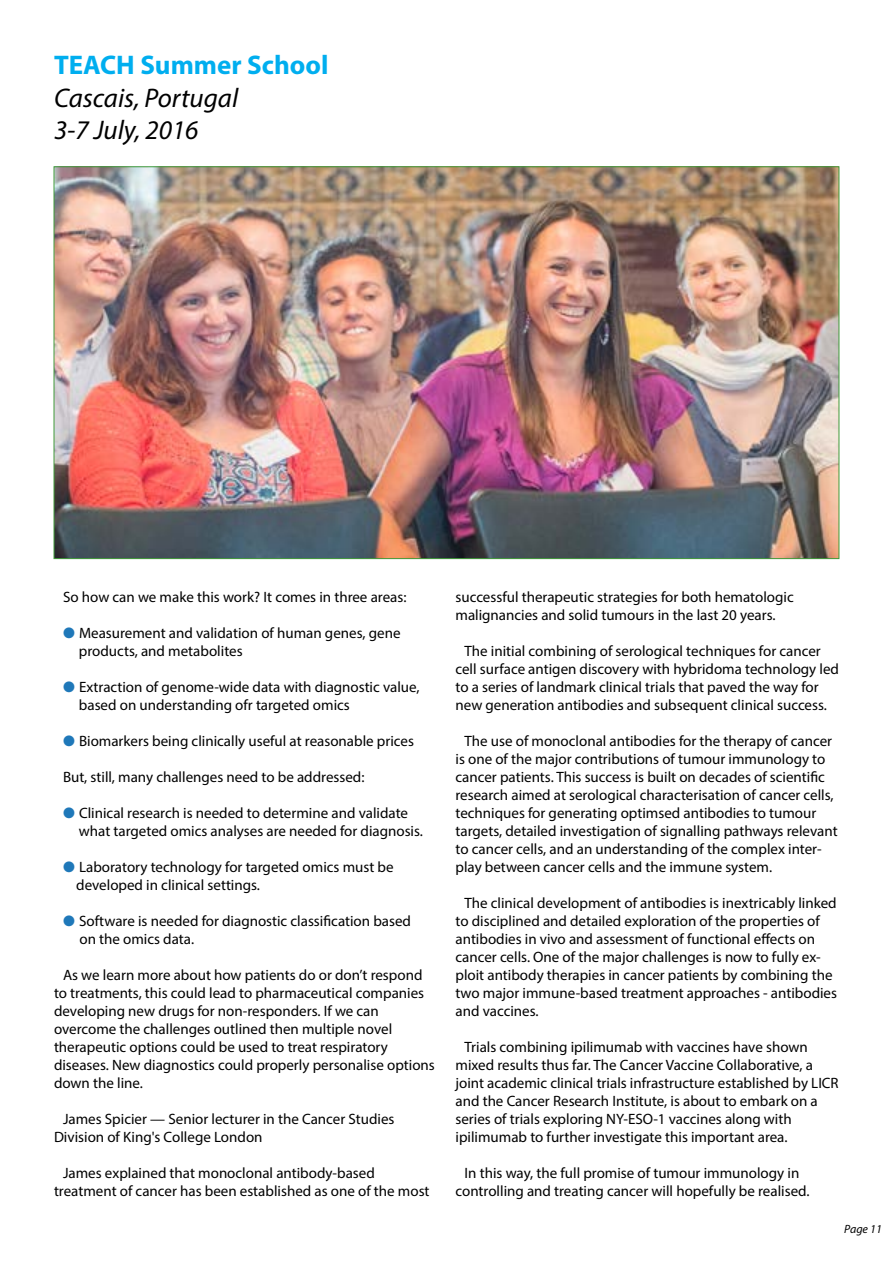
<style>
.page{position:relative;width:893px;height:1263px;background:#fff}
.page>*{position:absolute;margin:0;border:0;box-sizing:border-box;transform-origin:0 0}
.t1{font:italic 27px/32.4px "Myriad Pro";color:#000}
.t2{font:700 27px "Myriad Pro";color:#00aeef}
.t3{font:15px/18px "Myriad Pro";color:#000}
.t4{font:italic 12px "Myriad Pro";color:#000}
.s1{color:#1f78b9}
</style>
<div class="page">
<img style="left:56px;top:168px;width:781px;height:389px">
<h1 class="t2" style="left:54px;top:48px;width:276px">TEACH Summer School</h1>
<h1 class="t1" style="left:54px;top:81px;width:186px">Cascais, Portugal<br>3-7 July, 2016</h1>
<p class="t3" style="left:63px;top:588px;width:345px">So how can we make this work? It comes in three areas:</p>
<p class="t3" style="left:79px;top:624px;width:323px;text-indent:-16px"><span class="s1">●</span> Measurement and validation of human genes, gene products, and metabolites</p>
<p class="t3" style="left:79px;top:678px;width:342px;text-indent:-16px"><span class="s1">●</span> Extraction of genome-wide data with diagnostic value, based on understanding ofr targeted omics</p>
<p class="t3" style="left:63px;top:732px;width:353px"><span class="s1">●</span> Biomarkers being clinically useful at reasonable prices</p>
<p class="t3" style="left:63px;top:768px;width:303px">But, still, many challenges need to be addressed:</p>
<p class="t3" style="left:79px;top:804px;width:346px;text-indent:-16px"><span class="s1">●</span> Clinical research is needed to determine and validate what targeted omics analyses are needed for diagnosis.</p>
<p class="t3" style="left:76px;top:858px;width:319px;text-indent:-13px"><span class="s1">●</span> Laboratory technology for targeted omics must be developed in clinical settings.</p>
<p class="t3" style="left:79px;top:912px;width:333px;text-indent:-16px"><span class="s1">●</span> Software is needed for diagnostic classification based on the omics data.</p>
<p class="t3" style="left:54px;top:966px;width:382px;text-indent:9px">As we learn more about how patients do or don’t respond to treatments, this could lead to pharmaceutical companies developing new drugs for non-responders. If we can overcome the challenges outlined then multiple novel therapeutic options could be used to treat respiratory diseases. New diagnostics could properly personalise options down the line.</p>
<p class="t3" style="left:54px;top:1110px;width:342px;text-indent:9px">James Spicier — Senior lecturer in the Cancer Studies<br>Division of King's College London</p>
<p class="t3" style="left:54px;top:1164px;width:377px;text-indent:9px">James explained that monoclonal antibody-based treatment of cancer has been established as one of the most</p>
<p class="t3" style="left:455px;top:588px;width:340px">successful therapeutic strategies for both hematologic malignancies and solid tumours in the last 20 years.</p>
<p class="t3" style="left:455px;top:642px;width:385px;text-indent:9px">The initial combining of serological techniques for cancer cell surface antigen discovery with hybridoma technology led to a series of landmark clinical trials that paved the way for new generation antibodies and subsequent clinical success.</p>
<p class="t3" style="left:455px;top:732px;width:384px;text-indent:9px">The use of monoclonal antibodies for the therapy of cancer is one of the major contributions of tumour immunology to cancer patients. This success is built on decades of scientific research aimed at serological characterisation of cancer cells, techniques for generating optimsed antibodies to tumour targets, detailed investigation of signalling pathways relevant to cancer cells, and an understanding of the complex inter&shy;play between cancer cells and the immune system.</p>
<p class="t3" style="left:455px;top:894px;width:383px;text-indent:9px">The clinical development of antibodies is inextricably linked to disciplined and detailed exploration of the properties of antibodies in vivo and assessment of functional effects on cancer cells. One of the major challenges is now to fully ex&shy;ploit antibody therapies in cancer patients by combining the two major immune-based treatment approaches - antibodies and vaccines.</p>
<p class="t3" style="left:455px;top:1038px;width:385px;text-indent:9px">Trials combining ipilimumab with vaccines have shown mixed results thus far. The Cancer Vaccine Collaborative, a joint academic clinical trials infrastructure established by LICR and the Cancer Research Institute, is about to embark on a series of trials exploring NY-ESO-1 vaccines along with ipilimumab to further investigate this important area.</p>
<p class="t3" style="left:455px;top:1164px;width:356px;text-align:center">In this way, the full promise of tumour immunology in controlling and treating cancer will hopefully be realised.</p>
<p class="t4" style="left:844px;top:1222px;width:39px">Page 11</p>
</div>
